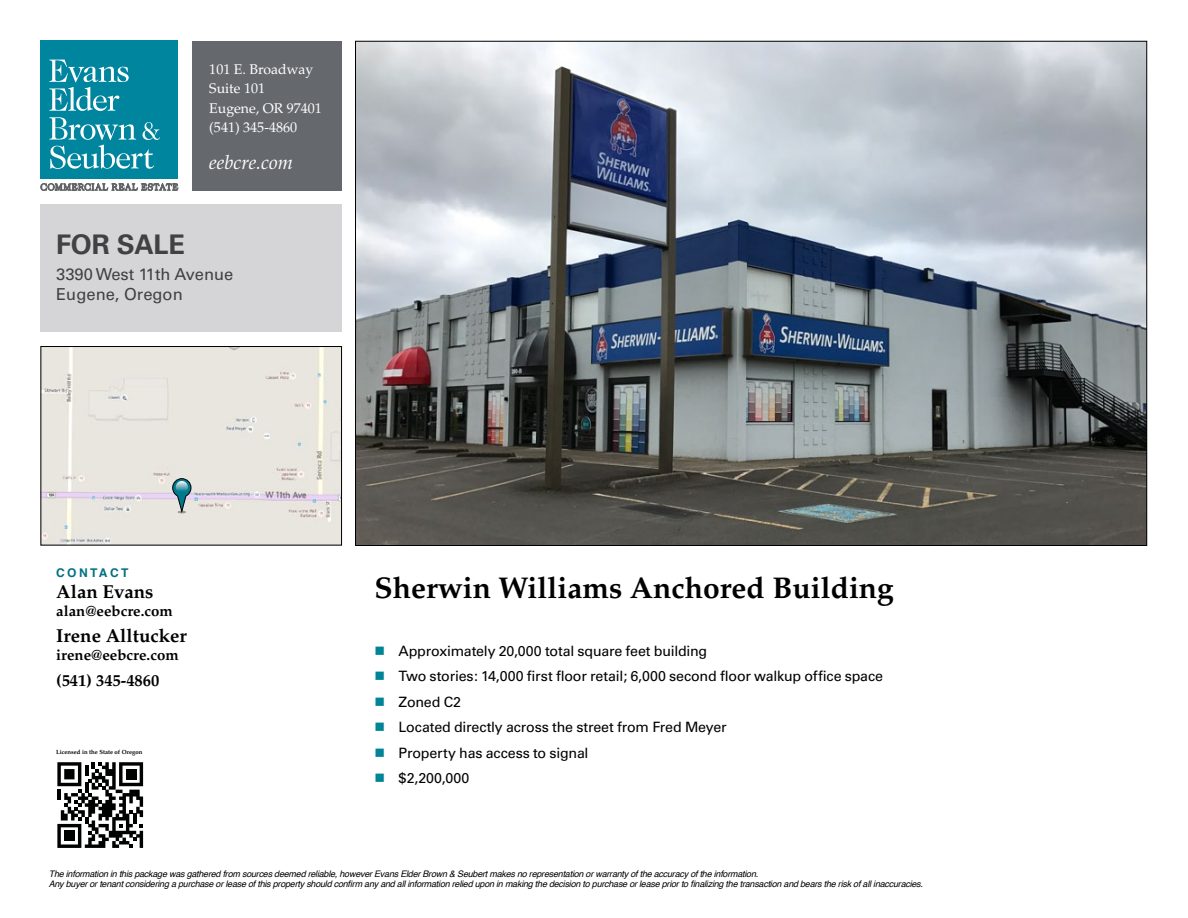
<style>
.page{position:relative;width:1188px;height:918px;background:#fff}
.page>*{position:absolute;margin:0;border:0;box-sizing:border-box;transform-origin:0 0}
.t1{font:700 30px "Palatino";color:#000}
.t2{font:700 27px "Univers";letter-spacing:-.01em;color:#414042}
.t3{font:italic 19.5px "Palatino";color:#fff}
.t4{font:700 18.75px "Palatino";color:#000}
.t5{font:16.5px/19.8px "Univers";color:#414042}
.t6{font:700 16.5px "Palatino";color:#000}
.t7{font:700 15px "Palatino";color:#000}
.t8{font:14.25px "Univers";letter-spacing:-.015em;color:#000}
.t9{font:14.1px/19.4px "Palatino";color:#fff}
.t10{font:700 12px "Helvetica";letter-spacing:.2em;color:#007083}
.t11{font:italic 9px/10.5px "Helvetica";letter-spacing:-.025em;color:#000}
.t12{font:700 6px "Palatino";color:#000}
.s1{color:#008496}
</style>
<div class="page">
<div style="left:193px;top:41px;width:149px;height:150px;background:#65696e"></div>
<div style="left:40px;top:205px;width:302px;height:127px;background:#d5d5d7"></div>
<svg style="left:57px;top:762px;width:86px;height:86px"></svg>
<div style="left:40px;top:41px;width:138px;height:138px;background:#00859e"></div>
<svg style="left:49px;top:117px;width:111px;height:52px"></svg>
<svg style="left:49px;top:60px;width:80px;height:51px"></svg>
<svg style="left:40px;top:183px;width:138px;height:8px"></svg>
<img style="left:43px;top:348px;width:297px;height:195px">
<div style="left:41px;top:346px;width:301px;height:199px;border:1px solid #000"></div>
<svg style="left:172px;top:478px;width:19px;height:35px"></svg>
<img style="left:357px;top:43px;width:788px;height:501px">
<h3 class="t9" style="left:209px;top:60px;width:114px">101 E. Broadway<br>Suite 101<br>Eugene, OR 97401 (541) 345-4860</h3>
<h3 class="t3" style="left:209px;top:151px;width:85px">eebcre.com</h3>
<h2 class="t2" style="left:56px;top:228px;width:130px">FOR SALE</h2>
<h3 class="t5" style="left:56px;top:264px;width:179px">3390 West 11th Avenue<br>Eugene, Oregon</h3>
<h3 class="t10" style="left:56px;top:564px;width:74px">CONTACT</h3>
<h3 class="t4" style="left:56px;top:581px;width:99px">Alan Evans</h3>
<h3 class="t7" style="left:56px;top:603px;width:118px">alan@eebcre.com</h3>
<h3 class="t4" style="left:56px;top:624px;width:132px">Irene Alltucker</h3>
<h3 class="t7" style="left:56px;top:646px;width:124px">irene@eebcre.com</h3>
<h3 class="t6" style="left:56px;top:671px;width:105px">(541) 345-4860</h3>
<p class="t12" style="left:56px;top:748px;width:88px">Licensed in the State of Oregon</p>
<h1 class="t1" style="left:374px;top:570px;width:521px">Sherwin Williams Anchored Building</h1>
<h3 class="t8" style="left:374px;top:642px;width:334px"><span class="s1">■</span> Approximately 20,000 total square feet building</h3>
<h3 class="t8" style="left:374px;top:668px;width:510px"><span class="s1">■</span> Two stories: 14,000 first floor retail; 6,000 second floor walkup office space</h3>
<h3 class="t8" style="left:374px;top:693px;width:88px"><span class="s1">■</span> Zoned C2</h3>
<h3 class="t8" style="left:374px;top:719px;width:354px"><span class="s1">■</span> Located directly across the street from Fred Meyer</h3>
<h3 class="t8" style="left:374px;top:744px;width:216px"><span class="s1">■</span> Property has access to signal</h3>
<h3 class="t8" style="left:374px;top:770px;width:97px"><span class="s1">■</span> $2,200,000</h3>
<p class="t11" style="left:49px;top:869px;width:876px">The information in this package was gathered from sources deemed reliable, however Evans Elder Brown &amp; Seubert makes no representation or warranty of the accuracy of the information.<br>Any buyer or tenant considering a purchase or lease of this property should confirm any and all information relied upon in making the decision to purchase or lease prior to finalizing the transaction and bears the risk of all inaccuracies.</p>
</div>
